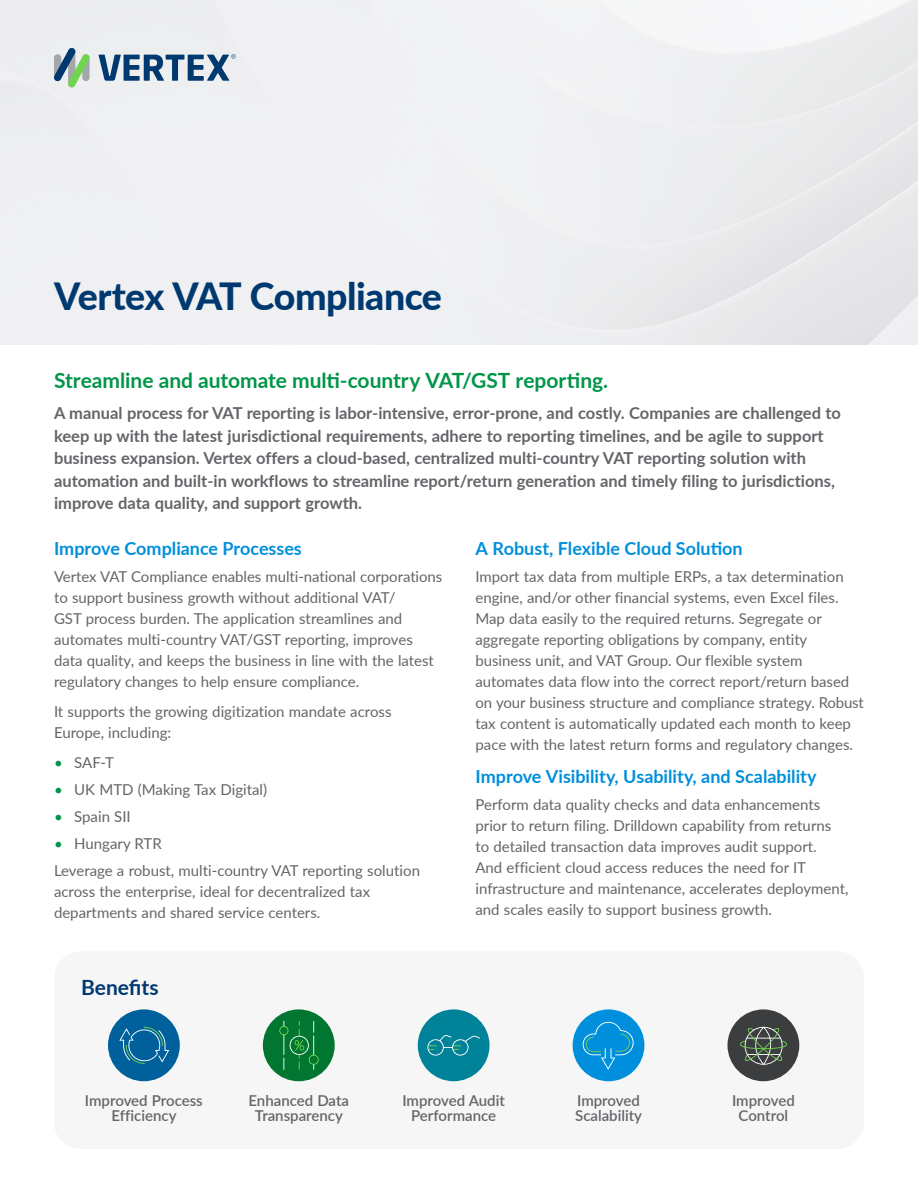
<style>
.page{position:relative;width:918px;height:1188px;background:#fff}
.page>*{position:absolute;margin:0;border:0;box-sizing:border-box;transform-origin:0 0}
.t1{font:800 37.5px "Lato";letter-spacing:-.015em;color:#003970}
.t2{font:700 21px "Lato";color:#009548}
.t3{font:700 21px "Lato";color:#003970}
.t4{font:700 18px "Lato";color:#008fdc}
.t5{font:700 16.5px/22.5px "Lato";color:#636569}
.t6{font:15px/21px "Lato";color:#636569}
.t7{font:600 15px/15px "Lato";color:#636569;text-align:center}
.s1{color:#009548}
</style>
<div class="page">
<div style="left:54px;top:951px;width:810px;height:198px;background:#f6f6f6;border-radius:27px"></div>
<div style="left:108px;top:1009px;width:72px;height:72px;background:#00609c;border-radius:50%"></div>
<div style="left:418px;top:1009px;width:72px;height:72px;background:#008299;border-radius:50%"></div>
<div style="left:263px;top:1009px;width:72px;height:72px;background:#007630;border-radius:50%"></div>
<div style="left:573px;top:1009px;width:71px;height:72px;background:#008fdc;border-radius:50%"></div>
<div style="left:727px;top:1009px;width:72px;height:72px;background:#3b3d3f;border-radius:50%"></div>
<svg style="left:54px;top:48px;width:36px;height:39px"></svg>
<svg style="left:99px;top:54px;width:137px;height:27px;background:#7995b1"></svg>
<svg style="left:119px;top:1027px;width:50px;height:37px"></svg>
<svg style="left:279px;top:1021px;width:40px;height:49px"></svg>
<svg style="left:427px;top:1035px;width:53px;height:21px"></svg>
<svg style="left:583px;top:1021px;width:51px;height:49px"></svg>
<svg style="left:740px;top:1027px;width:47px;height:38px"></svg>
<h1 class="t1" style="left:54px;top:269px;width:390px">Vertex VAT Compliance</h1>
<h2 class="t2" style="left:54px;top:365px;width:556px">Streamline and automate multi-country VAT/GST reporting.</h2>
<p class="t5" style="left:54px;top:401px;width:789px">A manual process for VAT reporting is labor-intensive, error-prone, and costly. Companies are challenged to keep up with the latest jurisdictional requirements, adhere to reporting timelines, and be agile to support business expansion. Vertex offers a cloud-based, centralized multi-country VAT reporting solution with automation and built-in workflows to streamline report/return generation and timely filing to jurisdictions, improve data quality, and support growth.</p>
<p class="t4" style="left:54px;top:535px;width:249px">Improve Compliance Processes</p>
<p class="t6" style="left:54px;top:565px;width:390px">Vertex VAT Compliance enables multi-national corporations to support business growth without additional VAT/<br>GST process burden. The application streamlines and automates multi-country VAT/GST reporting, improves data quality, and keeps the business in line with the latest regulatory changes to help ensure compliance.</p>
<p class="t6" style="left:54px;top:700px;width:339px">It supports the growing digitization mandate across<br>Europe, including:</p>
<p class="t6" style="left:54px;top:751px;width:62px"><span class="s1">•</span> SAF-T</p>
<p class="t6" style="left:54px;top:778px;width:215px"><span class="s1">•</span> UK MTD (Making Tax Digital)</p>
<p class="t6" style="left:54px;top:805px;width:78px"><span class="s1">•</span> Spain SII</p>
<p class="t6" style="left:54px;top:829px;width:368px;line-height:27px"><span class="s1">•</span> Hungary RTR<br>Leverage a robust, multi-country VAT reporting solution</p>
<p class="t6" style="left:54px;top:880px;width:318px">across the enterprise, ideal for decentralized tax departments and shared service centers.</p>
<h2 class="t3" style="left:81px;top:972px;width:79px">Benefits</h2>
<p class="t4" style="left:476px;top:535px;width:269px">A Robust, Flexible Cloud Solution</p>
<p class="t6" style="left:476px;top:565px;width:390px">Import tax data from multiple ERPs, a tax determination engine, and/or other financial systems, even Excel files.<br>Map data easily to the required returns. Segregate or aggregate reporting obligations by company, entity business unit, and VAT Group. Our flexible system automates data flow into the correct report/return based on your business structure and compliance strategy. Robust tax content is automatically updated each month to keep pace with the latest return forms and regulatory changes.</p>
<p class="t4" style="left:476px;top:764px;width:343px">Improve Visibility, Usability, and Scalability</p>
<p class="t6" style="left:476px;top:794px;width:375px">Perform data quality checks and data enhancements prior to return filing. Drilldown capability from returns to detailed transaction data improves audit support.<br>And efficient cloud access reduces the need for IT infrastructure and maintenance, accelerates deployment, and scales easily to support business growth.</p>
<p class="t7" style="left:85px;top:1092px;width:119px">Improved Process<br>Efficiency</p>
<p class="t7" style="left:402px;top:1092px;width:104px">Improved Audit<br>Performance</p>
<p class="t7" style="left:249px;top:1092px;width:102px">Enhanced Data<br>Transparency</p>
<p class="t7" style="left:575px;top:1092px;width:68px;text-align:left">Improved<br>Scalability</p>
<p class="t7" style="left:732px;top:1092px;width:64px">Improved<br>Control</p>
</div>
